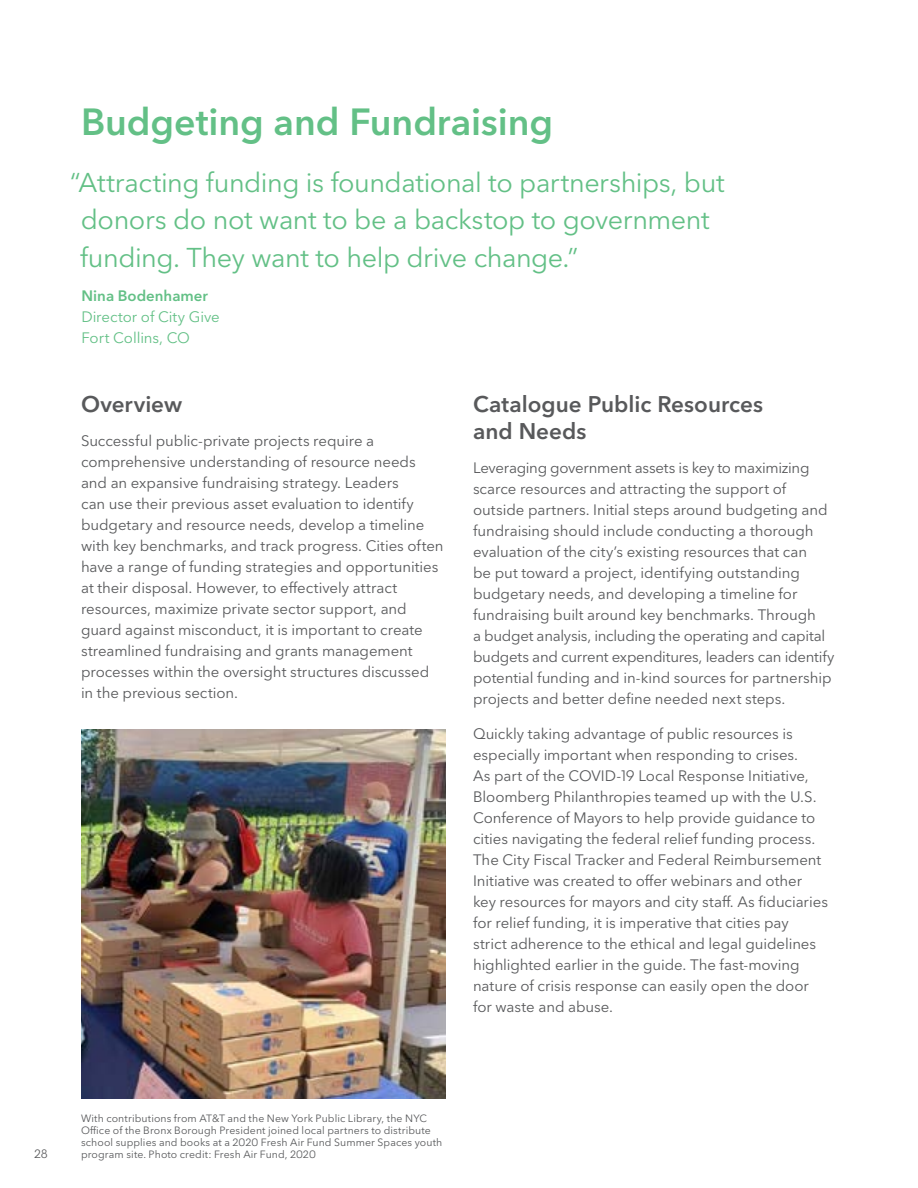
<style>
.page{position:relative;width:918px;height:1188px;background:#fff}
.page>*{position:absolute;margin:0;border:0;box-sizing:border-box;transform-origin:0 0}
.t1{font:600 37.5px "Avenir Next P For BBG";color:#63c086}
.t2{font:27px/37.5px "Avenir Next P For BBG";letter-spacing:-.015em;color:#63c086}
.t3{font:600 22.5px/27px "Avenir Next P For BBG";color:#58595b}
.t4{font:15px/21px "Avenir Next P For BBG";letter-spacing:-.005em;color:#58595b}
.t5{font:15px/21px "Avenir Next P For BBG";letter-spacing:-.005em;color:#63c086}
.t6{font:600 15px "Avenir Next P For BBG";color:#63c086}
.t7{font:12px "Avenir Next P For BBG";color:#58595b}
.t8{font:10.5px/12px "Avenir Next P For BBG";letter-spacing:.01em;color:#58595b}
</style>
<div class="page">
<img style="left:81px;top:729px;width:365px;height:369px">
<h1 class="t1" style="left:81px;top:99px;width:474px">Budgeting and Fundraising</h1>
<h2 class="t2" style="left:80px;top:163px;width:646px;text-indent:-10px">“Attracting funding is foundational to partnerships, but donors do not want to be a backstop to government funding. They want to help drive change.”</h2>
<p class="t6" style="left:82px;top:287px;width:128px">Nina Bodenhamer</p>
<p class="t5" style="left:81px;top:306px;width:140px">Director of City Give<br>Fort Collins, CO</p>
<h3 class="t3" style="left:81px;top:390px;width:103px">Overview</h3>
<p class="t4" style="left:81px;top:431px;width:364px">Successful public-private projects require a comprehensive understanding of resource needs and an expansive fundraising strategy. Leaders<br>can use their previous asset evaluation to identify budgetary and resource needs, develop a timeline with key benchmarks, and track progress. Cities often have a range of funding strategies and opportunities at their disposal. However, to effectively attract resources, maximize private sector support, and guard against misconduct, it is important to create streamlined fundraising and grants management processes within the oversight structures discussed in the previous section.</p>
<h3 class="t3" style="left:473px;top:390px;width:292px">Catalogue Public Resources and Needs</h3>
<p class="t4" style="left:473px;top:458px;width:363px">Leveraging government assets is key to maximizing scarce resources and attracting the support of outside partners. Initial steps around budgeting and fundraising should include conducting a thorough evaluation of the city’s existing resources that can<br>be put toward a project, identifying outstanding budgetary needs, and developing a timeline for fundraising built around key benchmarks. Through<br>a budget analysis, including the operating and capital budgets and current expenditures, leaders can identify potential funding and in-kind sources for partnership projects and better define needed next steps.</p>
<p class="t4" style="left:473px;top:723px;width:356px">Quickly taking advantage of public resources is especially important when responding to crises.<br>As part of the COVID-19 Local Response Initiative, Bloomberg Philanthropies teamed up with the U.S.<br>Conference of Mayors to help provide guidance to cities navigating the federal relief funding process.<br>The City Fiscal Tracker and Federal Reimbursement Initiative was created to offer webinars and other key resources for mayors and city staff. As fiduciaries for relief funding, it is imperative that cities pay<br>strict adherence to the ethical and legal guidelines highlighted earlier in the guide. The fast-moving nature of crisis response can easily open the door for waste and abuse.</p>
<p class="t7" style="left:34px;top:1147px;width:15px">28</p>
<p class="t8" style="left:81px;top:1112px;width:363px">With contributions from AT&amp;T and the New York Public Library, the NYC Office of the Bronx Borough President joined local partners to distribute school supplies and books at a 2020 Fresh Air Fund Summer Spaces youth program site. Photo credit: Fresh Air Fund, 2020</p>
</div>
